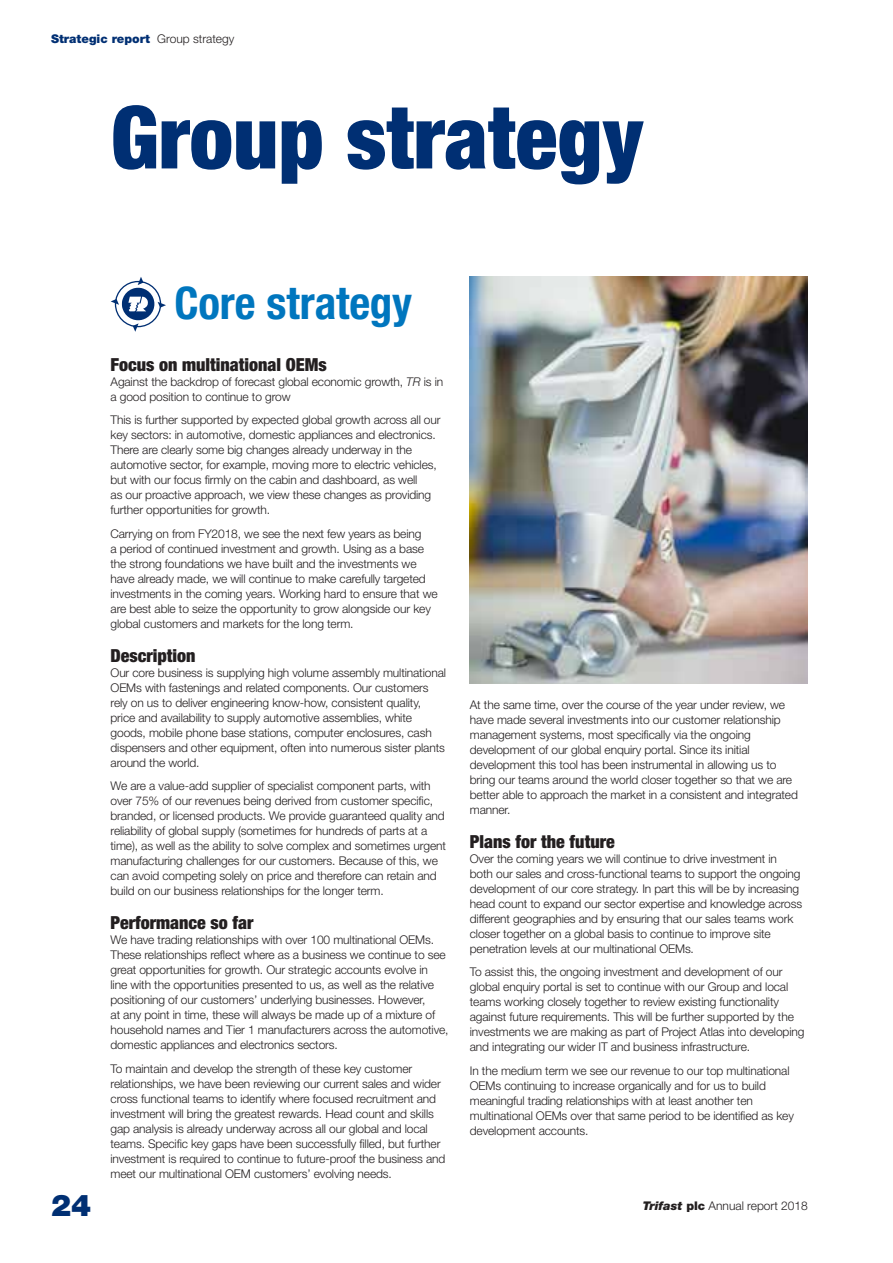
<style>
.page{position:relative;width:893px;height:1263px;background:#fff}
.page>*{position:absolute;margin:0;border:0;box-sizing:border-box;transform-origin:0 0}
.t1{font:900 condensed 87px "Helvetica Neue LT Std";color:#002f73}
.t2{font:700 condensed 45px "Helvetica Neue LT Std";letter-spacing:-.005em;color:#0076be}
.t3{font:900 30px "Helvetica Neue LT Std";color:#002f73}
.t4{font:900 condensed 18px "Helvetica Neue LT Std";color:#231f20}
.t5{font:300 12px/15px "Helvetica Neue LT Std";letter-spacing:-.01em;color:#231f20}
.t6{font:900 12px "Helvetica Neue LT Std";color:#002f73}
.s1{font-weight:300;color:#231f20}
.s2{font-style:italic}
.s3{font-weight:900;font-style:italic}
.s4{font-weight:900}
</style>
<div class="page">
<img style="left:470px;top:277px;width:338px;height:406px">
<svg style="left:111px;top:277px;width:55px;height:55px"></svg>
<p class="t6" style="left:51px;top:31px;width:185px">Strategic report <span class="s1">Group strategy</span></p>
<h1 class="t1" style="left:111px;top:84px;width:534px">Group strategy</h1>
<h2 class="t2" style="left:174px;top:276px;width:239px">Core strategy</h2>
<h3 class="t4" style="left:111px;top:353px;width:218px">Focus on multinational OEMs</h3>
<p class="t5" style="left:111px;top:374px;width:334px">Against the backdrop of forecast global economic growth, <span class="s2">TR</span> is in a good position to continue to grow</p>
<p class="t5" style="left:111px;top:412px;width:332px">This is further supported by expected global growth across all our key sectors: in automotive, domestic appliances and electronics.<br>There are clearly some big changes already underway in the automotive sector, for example, moving more to electric vehicles, but with our focus firmly on the cabin and dashboard, as well<br>as our proactive approach, we view these changes as providing further opportunities for growth.</p>
<p class="t5" style="left:111px;top:526px;width:329px">Carrying on from FY2018, we see the next few years as being<br>a period of continued investment and growth. Using as a base the strong foundations we have built and the investments we have already made, we will continue to make carefully targeted investments in the coming years. Working hard to ensure that we are best able to seize the opportunity to grow alongside our key global customers and markets for the long term.</p>
<h3 class="t4" style="left:111px;top:644px;width:86px">Description</h3>
<p class="t5" style="left:111px;top:665px;width:337px">Our core business is supplying high volume assembly multinational OEMs with fastenings and related components. Our customers rely on us to deliver engineering know-how, consistent quality, price and availability to supply automotive assemblies, white goods, mobile phone base stations, computer enclosures, cash dispensers and other equipment, often into numerous sister plants around the world.</p>
<p class="t5" style="left:111px;top:778px;width:337px">We are a value-add supplier of specialist component parts, with over 75% of our revenues being derived from customer specific, branded, or licensed products. We provide guaranteed quality and reliability of global supply (sometimes for hundreds of parts at a time), as well as the ability to solve complex and sometimes urgent manufacturing challenges for our customers. Because of this, we can avoid competing solely on price and therefore can retain and build on our business relationships for the longer term.</p>
<h3 class="t4" style="left:111px;top:911px;width:145px">Performance so far</h3>
<p class="t5" style="left:111px;top:932px;width:340px">We have trading relationships with over 100 multinational OEMs.<br>These relationships reflect where as a business we continue to see great opportunities for growth. Our strategic accounts evolve in<br>line with the opportunities presented to us, as well as the relative positioning of our customers’ underlying businesses. However,<br>at any point in time, these will always be made up of a mixture of household names and Tier 1 manufacturers across the automotive, domestic appliances and electronics sectors.</p>
<p class="t5" style="left:111px;top:1060px;width:336px">To maintain and develop the strength of these key customer relationships, we have been reviewing our current sales and wider cross functional teams to identify where focused recruitment and investment will bring the greatest rewards. Head count and skills gap analysis is already underway across all our global and local teams. Specific key gaps have been successfully filled, but further investment is required to continue to future-proof the business and meet our multinational OEM customers’ evolving needs.</p>
<p class="t5" style="left:470px;top:697px;width:329px">At the same time, over the course of the year under review, we have made several investments into our customer relationship management systems, most specifically via the ongoing development of our global enquiry portal. Since its initial development this tool has been instrumental in allowing us to bring our teams around the world closer together so that we are better able to approach the market in a consistent and integrated manner.</p>
<h3 class="t4" style="left:470px;top:830px;width:146px">Plans for the future</h3>
<p class="t5" style="left:470px;top:850px;width:334px">Over the coming years we will continue to drive investment in both our sales and cross-functional teams to support the ongoing development of our core strategy. In part this will be by increasing head count to expand our sector expertise and knowledge across different geographies and by ensuring that our sales teams work closer together on a global basis to continue to improve site penetration levels at our multinational OEMs.</p>
<p class="t5" style="left:470px;top:964px;width:336px">To assist this, the ongoing investment and development of our global enquiry portal is set to continue with our Group and local teams working closely together to review existing functionality against future requirements. This will be further supported by the investments we are making as part of Project Atlas into developing and integrating our wider IT and business infrastructure.</p>
<p class="t5" style="left:470px;top:1062px;width:326px">In the medium term we see our revenue to our top multinational OEMs continuing to increase organically and for us to build meaningful trading relationships with at least another ten multinational OEMs over that same period to be identified as key development accounts.</p>
<h3 class="t3" style="left:51px;top:1188px;width:42px">24</h3>
<p class="t5" style="left:643px;top:1198px;width:166px"><span class="s3">Trifast</span> <span class="s4">plc</span> Annual report 2018</p>
</div>
